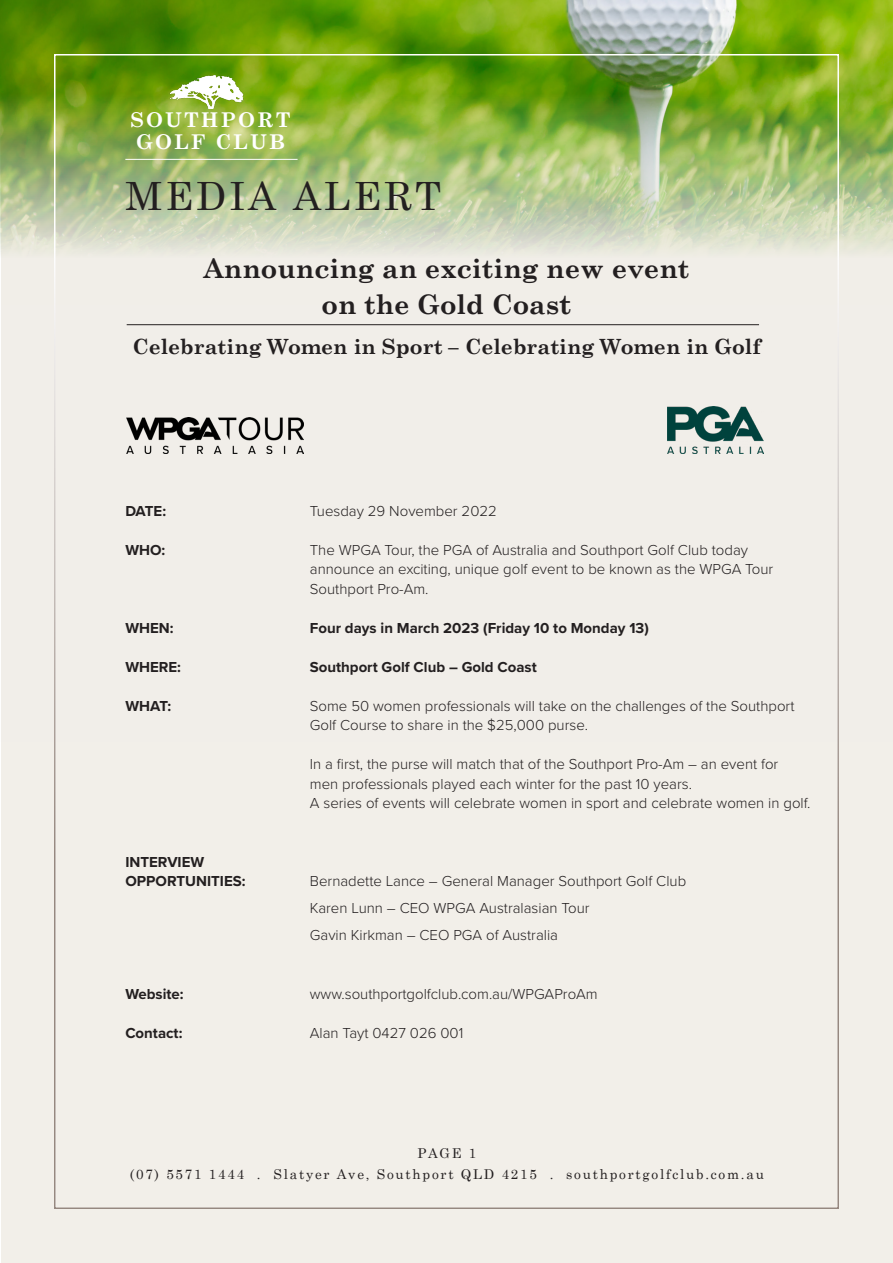
<style>
.page{position:relative;width:893px;height:1263px;background:#fff}
.page>*{position:absolute;margin:0;border:0;box-sizing:border-box;transform-origin:0 0}
.t1{font:39px "Century Schoolbook";letter-spacing:.075em;color:#231f20}
.t2{font:700 27px/36px "Century Schoolbook";color:#231f20;text-align:center}
.t3{font:700 21px "Century Schoolbook";color:#231f20}
.t4{font:700 20.4px "Century Schoolbook";letter-spacing:.1em;color:#fff}
.t5{font:300 15px "Proxima Nova";color:#231f20}
.t6{font:700 15px "Proxima Nova";color:#231f20}
.t7{font:13.5px "Century Schoolbook";letter-spacing:.13em;color:#231f20}
.s1{font-size:28.5px}
</style>
<div class="page">
<div style="left:1px;top:0;width:891px;height:1262px;background:#f2efe9"></div>
<div style="left:0;top:0;width:893px;height:742px;background:#f1eee9"></div>
<img style="left:0;top:0;width:893px;height:305px">
<img style="left:159px;top:74px;width:107px;height:35px">
<hr style="left:125px;top:159px;width:173px;height:1px;background:#fff">
<img style="left:127px;top:418px;width:176px;height:35px">
<img style="left:668px;top:407px;width:96px;height:46px">
<hr style="left:127px;top:324px;width:632px;height:1px;background:#231f20">
<p class="t4" style="left:130px;top:103px;width:162px">SOUTHPORT</p>
<p class="t4" style="left:136px;top:126px;width:150px">GOLF CLUB</p>
<p class="t1" style="left:125px;top:163px;width:317px">MEDIA ALERT</p>
<p class="t2" style="left:203px;top:249px;width:487px">Announcing an exciting new event on the Gold Coas<span class="s1">t</span></p>
<p class="t3" style="left:132px;top:330px;width:630px">Celebrating Women in Sport – Celebrating Women in Golf</p>
<p class="t6" style="left:125px;top:500px;width:42px">DATE:</p>
<p class="t5" style="left:310px;top:500px;width:189px">Tuesday 29 November 2022</p>
<p class="t6" style="left:125px;top:539px;width:41px">WHO:</p>
<p class="t5" style="left:310px;top:539px;width:440px">The WPGA Tour, the PGA of Australia and Southport Golf Club today</p>
<p class="t5" style="left:310px;top:558px;width:465px">announce an exciting, unique golf event to be known as the WPGA Tour</p>
<p class="t5" style="left:310px;top:578px;width:120px">Southport Pro-Am.</p>
<p class="t6" style="left:125px;top:617px;width:50px">WHEN:</p>
<p class="t6" style="left:310px;top:617px;width:340px">Four days in March 2023 (Friday 10 to Monday 13)</p>
<p class="t6" style="left:125px;top:656px;width:57px">WHERE:</p>
<p class="t6" style="left:310px;top:656px;width:228px">Southport Golf Club – Gold Coast</p>
<p class="t6" style="left:125px;top:695px;width:47px">WHAT:</p>
<p class="t5" style="left:310px;top:695px;width:486px">Some 50 women professionals will take on the challenges of the Southport</p>
<p class="t5" style="left:310px;top:714px;width:280px">Golf Course to share in the $25,000 purse.</p>
<p class="t5" style="left:310px;top:753px;width:470px">In a first, the purse will match that of the Southport Pro-Am – an event for</p>
<p class="t5" style="left:310px;top:773px;width:384px">men professionals played each winter for the past 10 years.</p>
<p class="t5" style="left:310px;top:792px;width:502px">A series of events will celebrate women in sport and celebrate women in golf.</p>
<p class="t6" style="left:125px;top:851px;width:80px">INTERVIEW</p>
<p class="t6" style="left:125px;top:870px;width:122px">OPPORTUNITIES:</p>
<p class="t5" style="left:310px;top:870px;width:378px">Bernadette Lance – General Manager Southport Golf Club</p>
<p class="t5" style="left:310px;top:897px;width:281px">Karen Lunn – CEO WPGA Australasian Tour</p>
<p class="t5" style="left:310px;top:924px;width:250px">Gavin Kirkman – CEO PGA of Australia</p>
<p class="t6" style="left:125px;top:983px;width:60px">Website:</p>
<p class="t5" style="left:310px;top:983px;width:289px">www.southportgolfclub.com.au/WPGAProAm</p>
<p class="t6" style="left:125px;top:1022px;width:59px">Contact:</p>
<p class="t5" style="left:310px;top:1022px;width:155px">Alan Tayt 0427 026 001</p>
<p class="t7" style="left:417px;top:1142px;width:61px">PAGE 1</p>
<p class="t7" style="left:130px;top:1163px;width:636px">(07) 5571 1444 . Slatyer Ave, Southport QLD 4215 . southportgolfclub.com.au</p>
</div>
